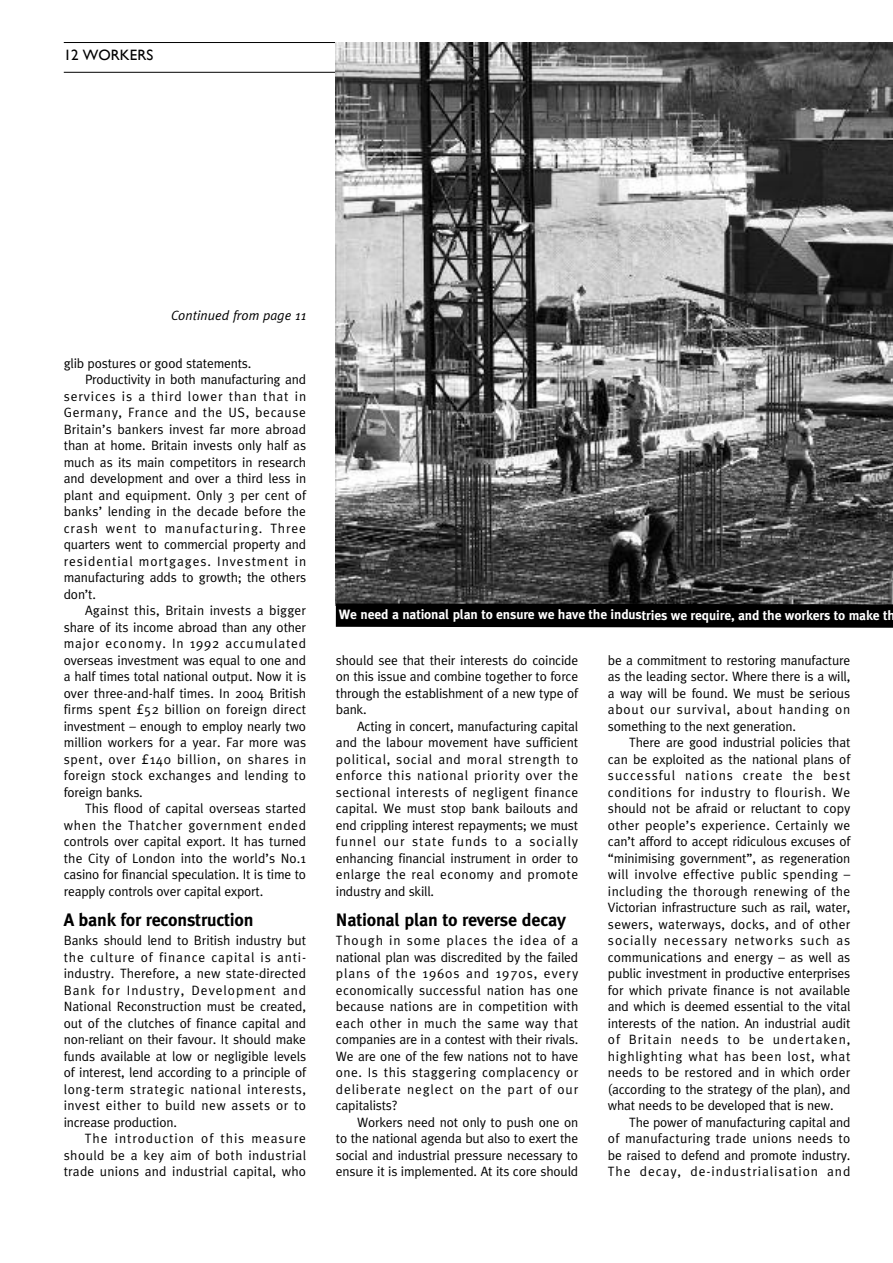
<style>
.page{position:relative;width:893px;height:1263px;background:#fff}
.page>*{position:absolute;margin:0;border:0;box-sizing:border-box;transform-origin:0 0}
.t1{font:700 18px "Meta Plus";letter-spacing:-.015em;color:#000}
.t2{font:15px "Gill Sans";color:#000}
.t3{font:13.5px/16.5px "Meta Plus";letter-spacing:-.005em;color:#000;text-align:justify}
.t4{font:13.5px "Meta Plus";letter-spacing:.065em;color:#000}
.t5{font:700 13.5px "Meta Plus";letter-spacing:-.01em;color:#fff}
.t6{font:13.5px "Meta Plus";letter-spacing:.045em;color:#000}
.t7{font:13.5px "Meta Plus";letter-spacing:.015em;color:#000}
.t8{font:13.5px "Meta Plus";letter-spacing:.025em;color:#000}
.t9{font:13.5px "Meta Plus";letter-spacing:.05em;color:#000}
.t10{font:13.5px "Meta Plus";letter-spacing:.06em;color:#000}
.t11{font:italic 13.5px "Meta Plus";color:#000}
</style>
<div class="page">
<hr style="left:64px;top:42px;width:786px;height:1px;background:#000">
<hr style="left:64px;top:72px;width:786px;height:1px;background:#000">
<img style="left:336px;top:42px;width:557px;height:561px">
<svg style="left:336px;top:603px;width:557px;height:25px;background:#0a0a0a"></svg>
<p class="t2" style="left:64px;top:46px;width:91px">12 WORKERS</p>
<p class="t11" style="left:171px;top:310px;width:137px">Continued from page 11</p>
<p class="t3" style="left:64px;top:356px;width:189px">glib postures or good statements.</p>
<p class="t3" style="left:85px;top:372px;width:223px">Productivity in both manufacturing and</p>
<p class="t4" style="left:64px;top:391px;width:244px">services is a third lower than that in</p>
<p class="t6" style="left:64px;top:408px;width:244px">Germany, France and the US, because</p>
<p class="t3" style="left:64px;top:422px;width:244px">Britain’s bankers invest far more abroad</p>
<p class="t3" style="left:64px;top:438px;width:244px">than at home. Britain invests only half as</p>
<p class="t3" style="left:64px;top:455px;width:244px">much as its main competitors in research</p>
<p class="t3" style="left:64px;top:471px;width:244px">and development and over a third less in</p>
<p class="t3" style="left:64px;top:488px;width:244px">plant and equipment. Only 3 per cent of</p>
<p class="t3" style="left:64px;top:504px;width:244px">banks’ lending in the decade before the</p>
<p class="t4" style="left:64px;top:523px;width:244px">crash went to manufacturing. Three</p>
<p class="t3" style="left:64px;top:537px;width:244px">quarters went to commercial property and</p>
<p class="t4" style="left:64px;top:556px;width:244px">residential mortgages. Investment in</p>
<p class="t3" style="left:64px;top:570px;width:244px">manufacturing adds to growth; the others</p>
<p class="t3" style="left:64px;top:587px;width:34px">don’t.</p>
<p class="t7" style="left:85px;top:606px;width:223px">Against this, Britain invests a bigger</p>
<p class="t3" style="left:64px;top:620px;width:244px">share of its income abroad than any other</p>
<p class="t10" style="left:64px;top:639px;width:244px">major economy. In 1992 accumulated</p>
<p class="t3" style="left:64px;top:653px;width:244px">overseas investment was equal to one and</p>
<p class="t3" style="left:64px;top:669px;width:244px">a half times total national output. Now it is</p>
<p class="t3" style="left:64px;top:686px;width:244px">over three-and-half times. In 2004 British</p>
<p class="t3" style="left:64px;top:702px;width:244px">firms spent £52 billion on foreign direct</p>
<p class="t3" style="left:64px;top:719px;width:244px">investment – enough to employ nearly two</p>
<p class="t3" style="left:64px;top:735px;width:244px">million workers for a year. Far more was</p>
<p class="t9" style="left:64px;top:754px;width:244px">spent, over £140 billion, on shares in</p>
<p class="t8" style="left:64px;top:771px;width:244px">foreign stock exchanges and lending to</p>
<p class="t3" style="left:64px;top:785px;width:81px">foreign banks.</p>
<p class="t3" style="left:85px;top:801px;width:223px">This flood of capital overseas started</p>
<p class="t6" style="left:64px;top:820px;width:244px">when the Thatcher government ended</p>
<p class="t3" style="left:64px;top:834px;width:244px">controls over capital export. It has turned</p>
<p class="t3" style="left:64px;top:851px;width:244px">the City of London into the world’s No.1</p>
<p class="t3" style="left:64px;top:867px;width:244px">casino for financial speculation. It is time to</p>
<p class="t3" style="left:64px;top:884px;width:201px">reapply controls over capital export.</p>
<h1 class="t1" style="left:64px;top:913px;width:191px">A bank for reconstruction</h1>
<p class="t3" style="left:64px;top:933px;width:244px">Banks should lend to British industry but the culture of finance capital is anti&shy;industry. Therefore, a new state-directed Bank for Industry, Development and National Reconstruction must be created, out of the clutches of finance capital and non-reliant on their favour. It should make funds available at low or negligible levels of interest, lend according to a principle of long-term strategic national interests, invest either to build new assets or to increase production.</p>
<p class="t3" style="left:64px;top:1131px;width:244px;text-indent:21px">The introduction of this measure should be a key aim of both industrial trade unions and industrial capital, who</p>
<p class="t5" style="left:339px;top:610px;width:558px">We need a national plan to ensure we have the industries we require, and the workers to make th</p>
<p class="t3" style="left:336px;top:653px;width:244px">should see that their interests do coincide on this issue and combine together to force through the establishment of a new type of bank.</p>
<p class="t3" style="left:336px;top:719px;width:244px;text-indent:21px">Acting in concert, manufacturing capital and the labour movement have sufficient political, social and moral strength to enforce this national priority over the sectional interests of negligent finance capital. We must stop bank bailouts and end crippling interest repayments; we must funnel our state funds to a socially enhancing financial instrument in order to enlarge the real economy and promote industry and skill.</p>
<h1 class="t1" style="left:336px;top:913px;width:232px">National plan to reverse decay</h1>
<p class="t3" style="left:336px;top:933px;width:244px">Though in some places the idea of a national plan was discredited by the failed plans of the 1960s and 1970s, every economically successful nation has one because nations are in competition with each other in much the same way that companies are in a contest with their rivals.<br>We are one of the few nations not to have one. Is this staggering complacency or deliberate neglect on the part of our capitalists?</p>
<p class="t3" style="left:336px;top:1115px;width:244px;text-indent:21px">Workers need not only to push one on to the national agenda but also to exert the social and industrial pressure necessary to ensure it is implemented. At its core should</p>
<p class="t3" style="left:608px;top:653px;width:244px">be a commitment to restoring manufacture as the leading sector. Where there is a will, a way will be found. We must be serious about our survival, about handing on something to the next generation.</p>
<p class="t3" style="left:608px;top:735px;width:244px;text-indent:21px">There are good industrial policies that can be exploited as the national plans of successful nations create the best conditions for industry to flourish. We should not be afraid or reluctant to copy other people’s experience. Certainly we can’t afford to accept ridiculous excuses of “minimising government”, as regeneration will involve effective public spending – including the thorough renewing of the Victorian infrastructure such as rail, water, sewers, waterways, docks, and of other socially necessary networks such as communications and energy – as well as public investment in productive enterprises for which private finance is not available and which is deemed essential to the vital interests of the nation. An industrial audit of Britain needs to be undertaken, highlighting what has been lost, what needs to be restored and in which order (according to the strategy of the plan), and what needs to be developed that is new.</p>
<p class="t3" style="left:608px;top:1115px;width:244px;text-indent:21px">The power of manufacturing capital and of manufacturing trade unions needs to be raised to defend and promote industry.<br>The decay, de-industrialisation and</p>
</div>
